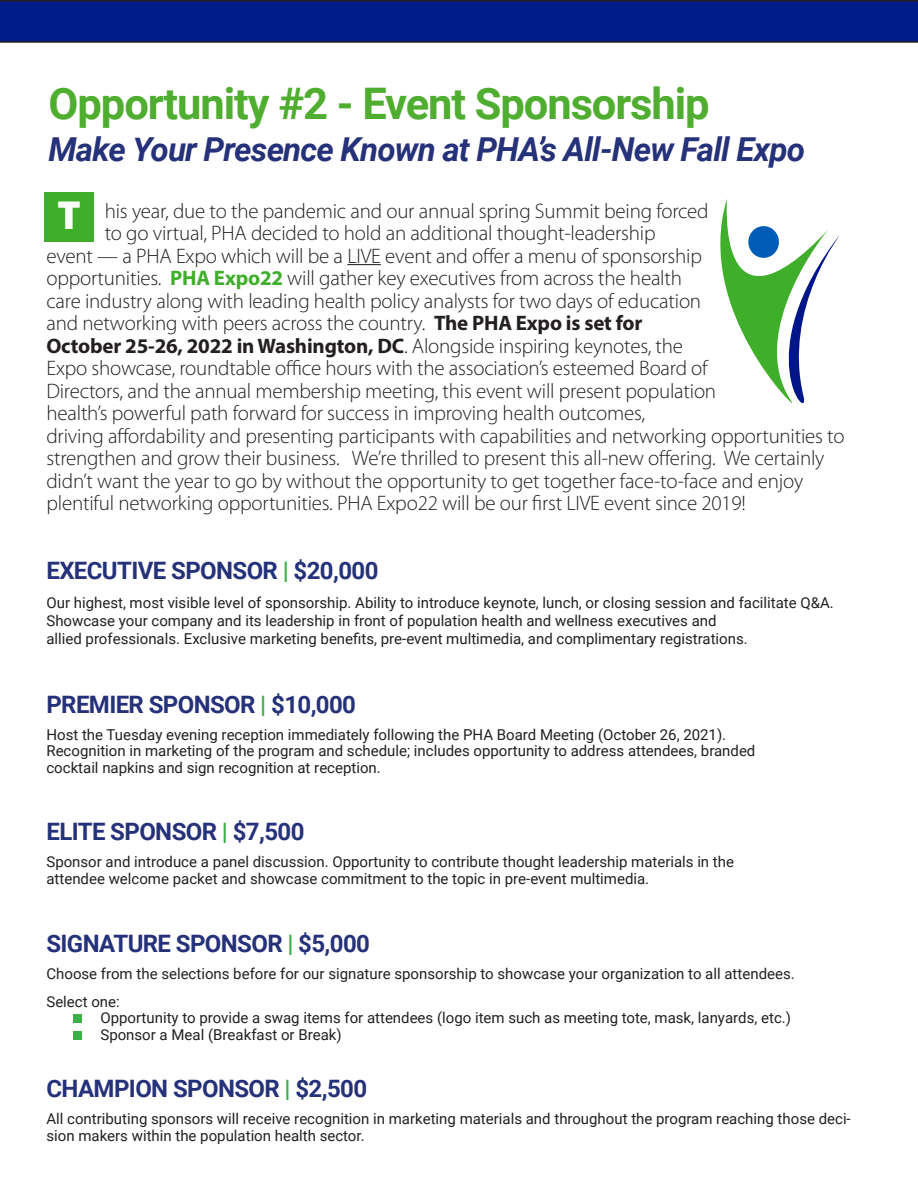
<style>
.page{position:relative;width:918px;height:1188px;background:#fff}
.page>*{position:absolute;margin:0;border:0;box-sizing:border-box;transform-origin:0 0}
.t1{font:700 43.5px "Roboto";letter-spacing:-.025em;color:#4fad2f}
.t2{font:900 40.8px "Myriad Pro";color:#fff}
.t3{font:italic 700 33px "Roboto";letter-spacing:-.025em;color:#253179}
.t4{font:700 24px "Roboto";letter-spacing:-.025em;color:#253179}
.t5{font:300 21px "Myriad Pro";letter-spacing:-.01em;color:#231f20}
.t6{font:700 21px "Myriad Pro";letter-spacing:-.01em;color:#231f20}
.t7{font:15px/16.5px "Roboto";color:#231f20}
.s1{font-weight:700;color:#3fae2a}
.s2{font-weight:700}
.s3{font-weight:300}
.s4{color:#3dae48}
</style>
<div class="page">
<hr style="left:347px;top:264px;width:34px;height:1px;background:#231f20">
<div style="left:73px;top:1014px;width:9px;height:9px;background:#3dae48"></div>
<div style="left:73px;top:1031px;width:9px;height:9px;background:#3dae48"></div>
<svg style="left:0;top:0;width:918px;height:43px;background:#041d81"></svg>
<svg style="left:720px;top:199px;width:120px;height:205px"></svg>
<div style="left:44px;top:192px;width:50px;height:50px;background:#3fae2a"></div>
<p class="t1" style="left:49px;top:73px;width:663px">Opportunity #2 - Event Sponsorship</p>
<p class="t3" style="left:49px;top:126px;width:758px">Make Your Presence Known at PHA’s All-New Fall Expo</p>
<p class="t2" style="left:58px;top:188px;width:25px">T</p>
<p class="t5" style="left:105px;top:198px;width:605px">his year, due to the pandemic and our annual spring Summit being forced</p>
<p class="t5" style="left:105px;top:220px;width:552px">to go virtual, PHA decided to hold an additional thought-leadership</p>
<p class="t5" style="left:46px;top:243px;width:657px">event — a PHA Expo which will be a LIVE event and offer a menu of sponsorship</p>
<p class="t5" style="left:46px;top:265px;width:637px">opportunities. <span class="s1">PHA Expo22</span> will gather key executives from across the health</p>
<p class="t5" style="left:46px;top:288px;width:656px">care industry along with leading health policy analysts for two days of education</p>
<p class="t5" style="left:46px;top:310px;width:597px">and networking with peers across the country. <span class="s2">The PHA Expo is set for</span></p>
<p class="t6" style="left:46px;top:332px;width:638px">October 25-26, 2022 in Washington, DC<span class="s3">. Alongside inspiring keynotes, the</span></p>
<p class="t5" style="left:46px;top:355px;width:663px">Expo showcase, roundtable office hours with the association’s esteemed Board of</p>
<p class="t5" style="left:46px;top:378px;width:671px">Directors, and the annual membership meeting, this event will present population</p>
<p class="t5" style="left:46px;top:400px;width:600px">health’s powerful path forward for success in improving health outcomes,</p>
<p class="t5" style="left:46px;top:423px;width:800px">driving affordability and presenting participants with capabilities and networking opportunities to</p>
<p class="t5" style="left:46px;top:445px;width:780px">strengthen and grow their business. We’re thrilled to present this all-new offering. We certainly</p>
<p class="t5" style="left:46px;top:468px;width:758px">didn’t want the year to go by without the opportunity to get together face-to-face and enjoy</p>
<p class="t5" style="left:46px;top:490px;width:701px">plentiful networking opportunities. PHA Expo22 will be our first LIVE event since 2019!</p>
<p class="t4" style="left:46px;top:554px;width:334px">EXECUTIVE SPONSOR <span class="s4">|</span> $20,000</p>
<p class="t7" style="left:46px;top:593px;width:789px;line-height:18px">Our highest, most visible level of sponsorship. Ability to introduce keynote, lunch, or closing session and facilitate Q&amp;A.<br>Showcase your company and its leadership in front of population health and wellness executives and<br>allied professionals. Exclusive marketing benefits, pre-event multimedia, and complimentary registrations.</p>
<p class="t4" style="left:46px;top:687px;width:311px">PREMIER SPONSOR <span class="s4">|</span> $10,000</p>
<p class="t7" style="left:46px;top:726px;width:710px">Host the Tuesday evening reception immediately following the PHA Board Meeting (October 26, 2021).<br>Recognition in marketing of the program and schedule; includes opportunity to address attendees, branded cocktail napkins and sign recognition at reception.</p>
<p class="t4" style="left:46px;top:814px;width:260px">ELITE SPONSOR <span class="s4">|</span> $7,500</p>
<p class="t7" style="left:46px;top:853px;width:689px">Sponsor and introduce a panel discussion. Opportunity to contribute thought leadership materials in the attendee welcome packet and showcase commitment to the topic in pre-event multimedia.</p>
<p class="t4" style="left:46px;top:927px;width:325px">SIGNATURE SPONSOR <span class="s4">|</span> $5,000</p>
<p class="t7" style="left:46px;top:965px;width:750px">Choose from the selections before for our signature sponsorship to showcase your organization to all attendees.</p>
<p class="t7" style="left:46px;top:992px;width:75px">Select one:</p>
<p class="t7" style="left:100px;top:1009px;width:692px">Opportunity to provide a swag items for attendees (logo item such as meeting tote, mask, lanyards, etc.)</p>
<p class="t7" style="left:100px;top:1025px;width:243px">Sponsor a Meal (Breakfast or Break)</p>
<p class="t4" style="left:46px;top:1072px;width:322px">CHAMPION SPONSOR <span class="s4">|</span> $2,500</p>
<p class="t7" style="left:46px;top:1110px;width:806px">All contributing sponsors will receive recognition in marketing materials and throughout the program reaching those deci&shy;sion makers within the population health sector.</p>
</div>
